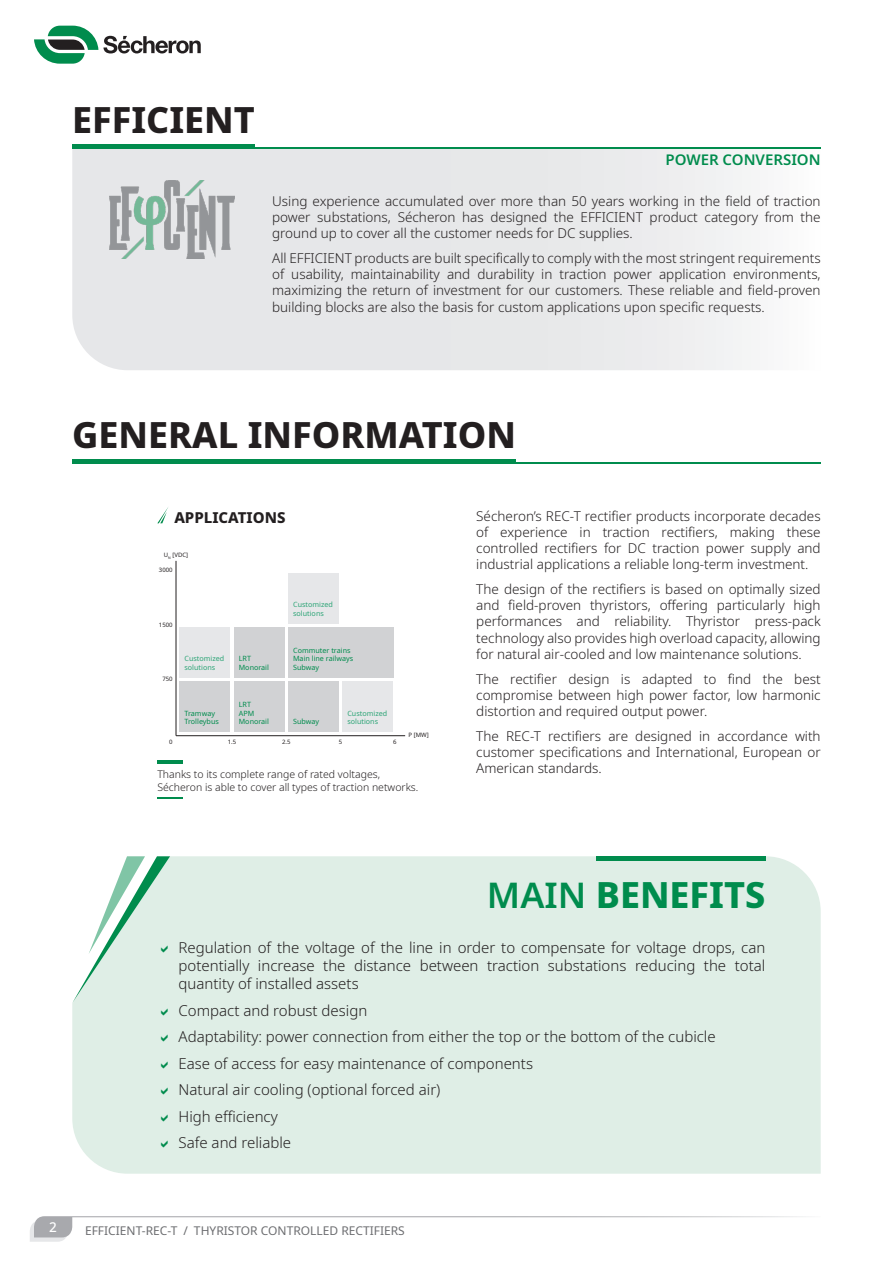
<style>
.page{position:relative;width:893px;height:1263px;background:#fff}
.page>*{position:absolute;margin:0;border:0;box-sizing:border-box;transform-origin:0 0}
.Title_H1{font:800 36px "Noto Sans";color:#231f20}
.Benefits_Title{font:800 36px "Noto Sans";color:#008c4d}
.t1{font:300 15px/18px "Noto Sans";color:#231f20;text-align:justify}
.Title_H2{font:600 15px "Noto Sans";color:#008c4d}
.Title_H3{font:800 15px "Noto Sans";color:#231f20}
.t2{font:300 13.5px/16.2px "Noto Sans";color:#231f20;text-align:justify}
.t3{font:500 13.5px "Noto Sans";color:#fff}
.t4{font:12px "Noto Sans";color:#6c6d70}
.Legend_or_Note{font:300 10.5px "Noto Sans";color:#231f20}
.t5{font:7.2px/8.6px "Noto Sans";color:#008c4d}
.t6{font:7.2px/8.6px "Noto Sans";color:#2ea577}
.t7{font:6px "Noto Sans";color:#231f20}
.s1{font-weight:600}
</style>
<div class="page">
<svg style="left:34px;top:26px;width:167px;height:38px"></svg>
<svg style="left:30px;top:1216px;width:776px;height:26px"></svg>
<svg style="left:72px;top:149px;width:679px;height:221px;background:#e8e9ea"></svg>
<hr style="left:72px;top:148px;width:749px;height:1px;background:#008c4d">
<hr style="left:72px;top:145px;width:183px;height:4px;background:#008c4d">
<img style="left:110px;top:180px;width:125px;height:79px">
<hr style="left:72px;top:463px;width:749px;height:1px;background:#008c4d">
<div style="left:72px;top:459px;width:444px;height:5px;background:#008c4d"></div>
<svg style="left:157px;top:507px;width:11px;height:16px"></svg>
<hr style="left:176px;top:561px;width:1px;height:175px;background:#231f20">
<hr style="left:176px;top:735px;width:229px;height:1px;background:#231f20">
<div style="left:179px;top:681px;width:51px;height:51px;background:#d1d2d4"></div>
<div style="left:234px;top:681px;width:51px;height:51px;background:#d1d2d4"></div>
<div style="left:288px;top:681px;width:51px;height:51px;background:#d1d2d4"></div>
<div style="left:342px;top:681px;width:51px;height:51px;background:#e6e7e9"></div>
<div style="left:179px;top:627px;width:51px;height:51px;background:#e6e7e9"></div>
<div style="left:234px;top:627px;width:51px;height:51px;background:#d1d2d4"></div>
<div style="left:288px;top:627px;width:105px;height:51px;background:#d1d2d4"></div>
<div style="left:288px;top:573px;width:51px;height:51px;background:#e6e7e9"></div>
<hr style="left:157px;top:761px;width:26px;height:3px;background:#008c4d">
<svg style="left:157px;top:798px;width:26px;height:1px"></svg>
<div style="left:72px;top:856px;width:749px;height:318px;background:#dfeee6"></div>
<hr style="left:596px;top:856px;width:169px;height:4px;background:#008c4d">
<svg style="left:72px;top:856px;width:98px;height:159px"></svg>
<svg style="left:161px;top:1034px;width:7px;height:8px"></svg>
<svg style="left:161px;top:1061px;width:7px;height:7px"></svg>
<svg style="left:161px;top:1087px;width:7px;height:8px"></svg>
<svg style="left:161px;top:1114px;width:7px;height:7px"></svg>
<svg style="left:161px;top:1140px;width:7px;height:8px"></svg>
<p class="Title_H1" style="left:72px;top:93px;width:184px">EFFICIENT</p>
<p class="Title_H2" style="left:665px;top:149px;width:157px">POWER CONVERSION</p>
<p class="t2" style="left:272px;top:193px;width:550px">Using experience accumulated over more than 50 years working in the field of traction power substations, Sécheron has designed the EFFICIENT product category from the ground up to cover all the customer needs for DC supplies.</p>
<p class="t2" style="left:272px;top:250px;width:550px">All EFFICIENT products are built specifically to comply with the most stringent requirements of usability, maintainability and durability in traction power application environments, maximizing the return of investment for our customers. These reliable and field-proven building blocks are also the basis for custom applications upon specific requests.</p>
<p class="Title_H1" style="left:72px;top:408px;width:445px">GENERAL INFORMATION</p>
<p class="Title_H3" style="left:174px;top:507px;width:113px">APPLICATIONS</p>
<p class="t7" style="left:164px;top:550px;width:26px">U<sub>N</sub> [VDC]</p>
<p class="t7" style="left:159px;top:566px;width:15px">3000</p>
<p class="t7" style="left:159px;top:620px;width:15px">1500</p>
<p class="t7" style="left:162px;top:675px;width:12px">750</p>
<p class="t6" style="left:184px;top:655px;width:41px">Customized solutions</p>
<p class="t5" style="left:239px;top:655px;width:32px">LRT<br>Monorail</p>
<p class="t6" style="left:293px;top:600px;width:41px">Customized solutions</p>
<p class="t5" style="left:293px;top:646px;width:62px">Commuter trains<br>Main line railways<br>Subway</p>
<p class="t5" style="left:239px;top:700px;width:32px">LRT<br>APM<br>Monorail</p>
<p class="t5" style="left:184px;top:709px;width:36px">Tramway<br>Trolleybus</p>
<p class="t6" style="left:347px;top:709px;width:41px">Customized solutions</p>
<p class="t5" style="left:293px;top:718px;width:28px">Subway</p>
<p class="t7" style="left:169px;top:738px;width:5px">0</p>
<p class="t7" style="left:228px;top:738px;width:10px">1.5</p>
<p class="t7" style="left:282px;top:738px;width:10px">2.5</p>
<p class="t7" style="left:339px;top:738px;width:5px">5</p>
<p class="t7" style="left:393px;top:738px;width:5px">6</p>
<p class="t7" style="left:409px;top:731px;width:22px">P [MW]</p>
<p class="Legend_or_Note" style="left:157px;top:767px;width:224px">Thanks to its complete range of rated voltages,</p>
<p class="Legend_or_Note" style="left:157px;top:780px;width:262px">Sécheron is able to cover all types of traction networks.</p>
<p class="t2" style="left:476px;top:508px;width:346px">Sécheron’s REC-T rectifier products incorporate decades of experience in traction rectifiers, making these controlled rectifiers for DC traction power supply and industrial applications a reliable long-term investment.</p>
<p class="t2" style="left:476px;top:581px;width:346px">The design of the rectifiers is based on optimally sized and field-proven thyristors, offering particularly high performances and reliability. Thyristor press-pack technology also provides high overload capacity, allowing for natural air-cooled and low maintenance solutions.</p>
<p class="t2" style="left:476px;top:671px;width:346px">The rectifier design is adapted to find the best compromise between high power factor, low harmonic distortion and required output power.</p>
<p class="t2" style="left:476px;top:728px;width:346px">The REC-T rectifiers are designed in accordance with customer specifications and International, European or American standards.</p>
<p class="Benefits_Title" style="left:487px;top:869px;width:280px"><span class="s1">MAIN</span> BENEFITS</p>
<p class="t1" style="left:179px;top:939px;width:588px">Regulation of the voltage of the line in order to compensate for voltage drops, can potentially increase the distance between traction substations reducing the total quantity of installed assets</p>
<p class="t1" style="left:179px;top:1001px;width:190px">Compact and robust design</p>
<p class="t1" style="left:179px;top:1028px;width:539px">Adaptability: power connection from either the top or the bottom of the cubicle</p>
<p class="t1" style="left:179px;top:1054px;width:356px">Ease of access for easy maintenance of components</p>
<p class="t1" style="left:179px;top:1081px;width:263px">Natural air cooling (optional forced air)</p>
<p class="t1" style="left:179px;top:1107px;width:101px">High efficiency</p>
<p class="t1" style="left:179px;top:1134px;width:114px">Safe and reliable</p>
<p class="t3" style="left:49px;top:1217px;width:9px">2</p>
<p class="t4" style="left:85px;top:1222px;width:201px">EFFICIENT-REC-T / Thyristor contr</p>
<p class="t4" style="left:301px;top:1222px;width:48px">olled rectifier</p>
<p class="t4" style="left:398px;top:1222px;width:8px">s</p>
</div>
